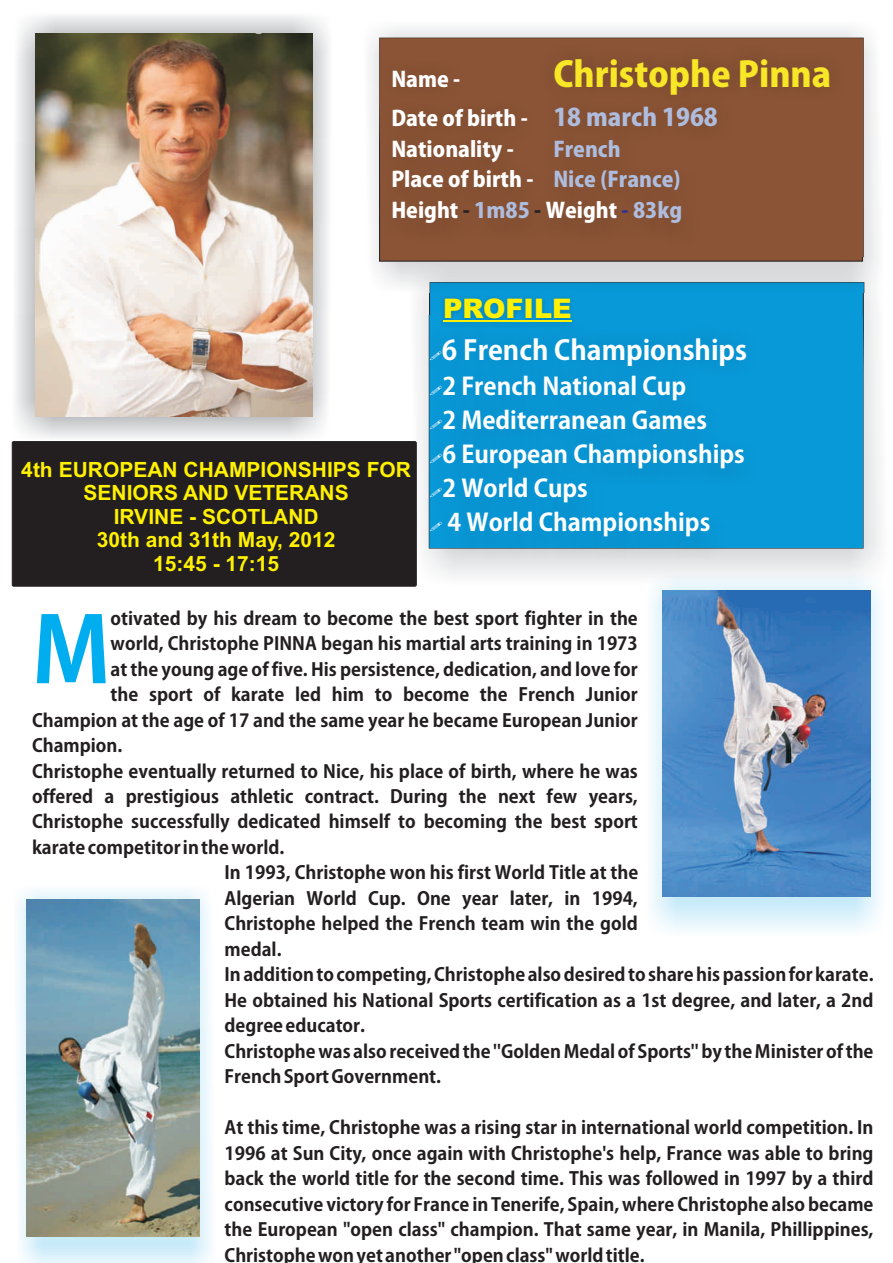
<style>
.page{position:relative;width:893px;height:1263px;background:#fff}
.page>*{position:absolute;margin:0;border:0;box-sizing:border-box;transform-origin:0 0}
.t1{font:700 89.85px "Koz Go Pro";color:#00aeef}
.t2{font:800 34.5px "Koz Go Pro";color:#f7e726}
.t3{font:700 27px "Koz Go Pro";color:#fff}
.t4{font:900 27px "Arial";color:#fff101}
.t5{font:700 24px/33.9px "Koz Go Pro";color:#fff}
.t6{font:800 24px "Koz Go Pro";color:#aebcdd}
.t7{font:700 21px/23.4px "Arial";color:#fff101;text-align:center}
.t8{font:800 21px/30.3px "Koz Go Pro";color:#fff}
.t9{font:800 21px/30.3px "Koz Go Pro";color:#aebcdd}
.t10{font:700 18px/25.5px "Koz Go Pro";color:#231f20;text-align:justify}
.s1{color:#231f20}
.s2{color:#aebcdd}
.s3{color:#2e3092}
</style>
<div class="page">
<img style="left:416px;top:293px;width:465px;height:293px">
<div style="left:429px;top:293px;width:435px;height:22px;background:#0899d9"></div>
<img style="left:369px;top:28px;width:509px;height:265px">
<img style="left:15px;top:16px;width:314px;height:422px">
<img style="left:36px;top:34px;width:277px;height:382px">
<div style="left:377px;top:37px;width:501px;height:220px;background:#895335"></div>
<img style="left:416px;top:315px;width:453px;height:265px">
<img style="left:440px;top:285px;width:152px;height:50px">
<hr style="left:443px;top:321px;width:129px;height:1px;background:#fff101">
<img style="left:646px;top:574px;width:235px;height:357px">
<img style="left:662px;top:590px;width:208px;height:307px">
<img style="left:17px;top:890px;width:195px;height:373px">
<img style="left:27px;top:899px;width:172px;height:337px">
<div style="left:12px;top:441px;width:404px;height:145px;background:#231f20;border:1px solid #231f20"></div>
<svg style="left:430px;top:351px;width:11px;height:9px"></svg>
<svg style="left:430px;top:385px;width:12px;height:10px"></svg>
<svg style="left:430px;top:419px;width:12px;height:10px"></svg>
<svg style="left:430px;top:453px;width:12px;height:10px"></svg>
<svg style="left:430px;top:487px;width:12px;height:10px"></svg>
<svg style="left:430px;top:521px;width:12px;height:10px"></svg>
<h2 class="t2" style="left:553px;top:56px;width:279px">Christophe Pinna</h2>
<h3 class="t6" style="left:553px;top:104px;width:166px">18 march 1968</h3>
<p class="t9" style="left:553px;top:134px;width:129px">French<br>Nice (France)</p>
<p class="t8" style="left:391px;top:59px;width:138px;line-height:39px">Name -<br>Date of birth -</p>
<p class="t8" style="left:391px;top:134px;width:292px">Nationality -<br>Place of birth -<br>Height <span class="s1">-</span> <span class="s2">1m85</span> <span class="s1">-</span> Weight <span class="s3">-</span> <span class="s2">83kg</span></p>
<p class="t7" style="left:21px;top:460px;width:391px">4th EUROPEAN CHAMPIONSHIPS FOR<br>SENIORS AND VETERANS<br>IRVINE - SCOTLAND<br>30th and 31th May, 2012<br>15:45 - 17:15</p>
<h3 class="t4" style="left:443px;top:299px;width:130px">PROFILE</h3>
<h3 class="t3" style="left:442px;top:336px;width:307px">6 French Championships</h3>
<h3 class="t5" style="left:442px;top:369px;width:304px">2 French National Cup<br>2 Mediterranean Games<br>6 European Championships<br>2 World Cups<br>4 World Championships</h3>
<h1 class="t1" style="left:32px;top:604px;width:80px">M</h1>
<p class="t10" style="left:111px;top:605px;width:529px">otivated by his dream to become the best sport fighter in the</p>
<p class="t10" style="left:111px;top:631px;width:529px">world, Christophe PINNA began his martial arts training in 1973</p>
<p class="t10" style="left:111px;top:656px;width:529px">at the young age of five. His persistence, dedication, and love for</p>
<p class="t10" style="left:111px;top:681px;width:529px">the sport of karate led him to become the French Junior</p>
<p class="t10" style="left:32px;top:707px;width:607px">Champion at the age of 17 and the same year he became European Junior</p>
<p class="t10" style="left:32px;top:732px;width:92px">Champion.</p>
<p class="t10" style="left:32px;top:758px;width:607px">Christophe eventually returned to Nice, his place of birth, where he was</p>
<p class="t10" style="left:32px;top:783px;width:607px">offered a prestigious athletic contract. During the next few years,</p>
<p class="t10" style="left:32px;top:809px;width:607px">Christophe successfully dedicated himself to becoming the best sport</p>
<p class="t10" style="left:32px;top:834px;width:254px">karate competitor in the world.</p>
<p class="t10" style="left:225px;top:860px;width:415px">In 1993, Christophe won his first World Title at the</p>
<p class="t10" style="left:225px;top:885px;width:415px">Algerian World Cup. One year later, in 1994,</p>
<p class="t10" style="left:225px;top:911px;width:415px">Christophe helped the French team win the gold</p>
<p class="t10" style="left:225px;top:936px;width:58px">medal.</p>
<p class="t10" style="left:225px;top:962px;width:650px">In addition to competing, Christophe also desired to share his passion for karate.</p>
<p class="t10" style="left:225px;top:987px;width:650px">He obtained his National Sports certification as a 1st degree, and later, a 2nd</p>
<p class="t10" style="left:225px;top:1013px;width:142px">degree educator.</p>
<p class="t10" style="left:225px;top:1038px;width:650px">Christophe was also received the ''Golden Medal of Sports'' by the Minister of the</p>
<p class="t10" style="left:225px;top:1063px;width:218px">French Sport Government.</p>
<p class="t10" style="left:225px;top:1114px;width:650px">At this time, Christophe was a rising star in international world competition. In 1996 at Sun City, once again with Christophe's help, France was able to bring back the world title for the second time. This was followed in 1997 by a third consecutive victory for France in Tenerife, Spain, where Christophe also became the European "open class" champion. That same year, in Manila, Phillippines, Christophe won yet another "open class" world title.</p>
</div>
